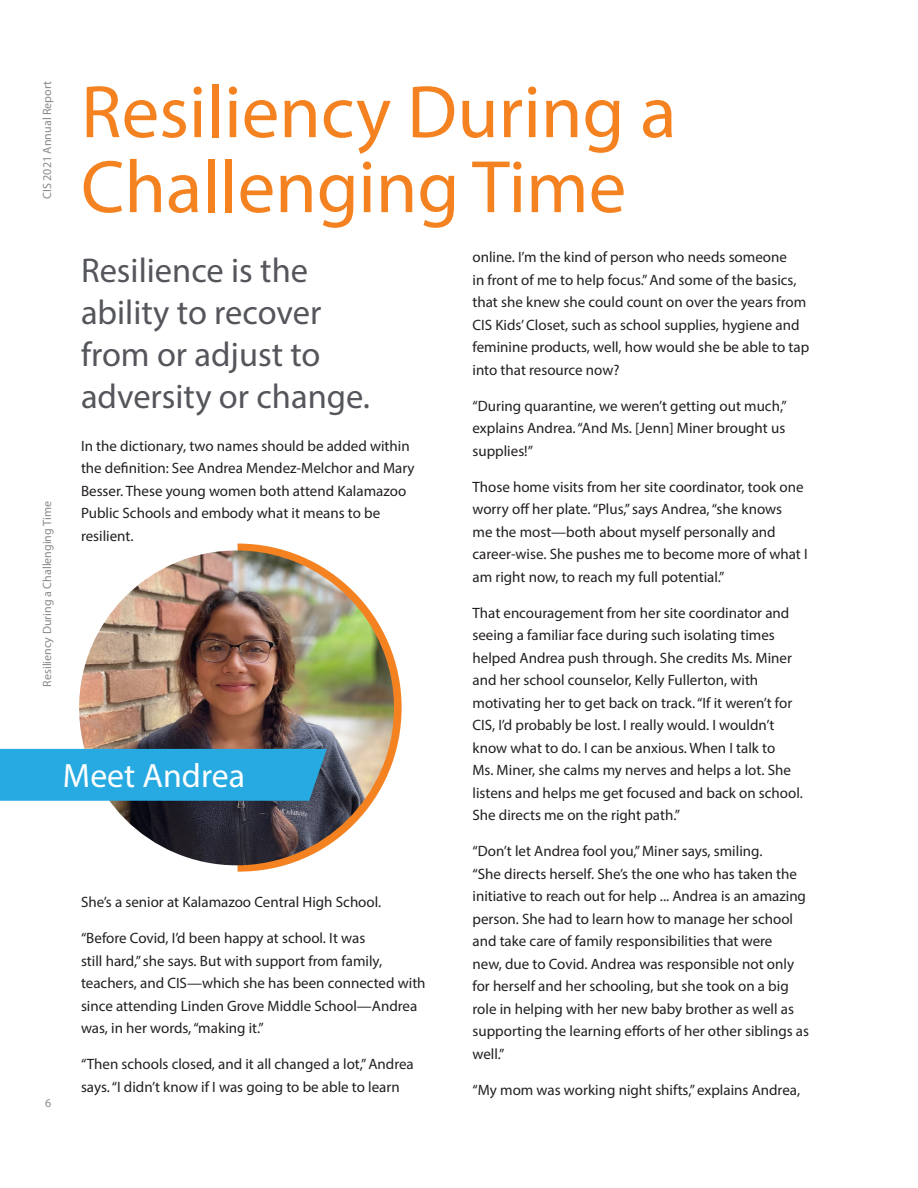
<style>
.page{position:relative;width:918px;height:1188px;background:#fff}
.page>*{position:absolute;margin:0;border:0;box-sizing:border-box;transform-origin:0 0}
.t1{font:75px/75px "Myriad Pro";color:#f58220}
.t2{font:34.5px/42px "Myriad Pro";color:#54565b}
.t3{font:33.75px "Myriad Pro";color:#fff}
.t4{font:15px/22.5px "Myriad Pro";color:#231f20}
.t5{font:12px "Myriad Pro";color:#888a8d}
</style>
<div class="page">
<svg style="left:238px;top:544px;width:164px;height:328px"></svg>
<img style="left:79px;top:550px;width:315px;height:315px;border-radius:157px">
<div style="left:0;top:749px;width:327px;height:52px;background:#27aae1"></div>
<p class="t5" style="left:40px;top:199px;width:119px;rotate:-90deg">CIS 2021 Annual Report</p>
<p class="t5" style="left:40px;top:687px;width:187px;rotate:-90deg">Resiliency During a Challenging Time</p>
<p class="t5" style="left:45px;top:1096px;width:8px">6</p>
<p class="t1" style="left:81px;top:73px;width:597px">Resiliency During a<br>Challenging Time</p>
<p class="t2" style="left:81px;top:249px;width:291px">Resilience is the ability to recover from or adjust to adversity or change.</p>
<p class="t4" style="left:81px;top:434px;width:335px">In the dictionary, two names should be added within the definition: See Andrea Mendez-Melchor and Mary Besser. These young women both attend Kalamazoo Public Schools and embody what it means to be resilient.</p>
<p class="t3" style="left:63px;top:755px;width:184px">Meet Andrea</p>
<p class="t4" style="left:81px;top:891px;width:302px">She’s a senior at Kalamazoo Central High School.</p>
<p class="t4" style="left:81px;top:927px;width:346px">“Before Covid, I’d been happy at school. It was<br>still hard,” she says. But with support from family, teachers, and CIS—which she has been connected with since attending Linden Grove Middle School—Andrea was, in her words, “making it.”</p>
<p class="t4" style="left:81px;top:1053px;width:334px">“Then schools closed, and it all changed a lot,” Andrea says. “I didn’t know if I was going to be able to learn</p>
<p class="t4" style="left:472px;top:246px;width:338px">online. I’m the kind of person who needs someone<br>in front of me to help focus.” And some of the basics, that she knew she could count on over the years from CIS Kids’ Closet, such as school supplies, hygiene and feminine products, well, how would she be able to tap into that resource now?</p>
<p class="t4" style="left:472px;top:394px;width:316px;text-align:justify">“During quarantine, we weren’t getting out much,” explains Andrea. “And Ms. [Jenn] Miner brought us supplies!”</p>
<p class="t4" style="left:472px;top:475px;width:337px">Those home visits from her site coordinator, took one worry off her plate. “Plus,” says Andrea, “she knows<br>me the most—both about myself personally and career-wise. She pushes me to become more of what I am right now, to reach my full potential.”</p>
<p class="t4" style="left:472px;top:601px;width:332px">That encouragement from her site coordinator and seeing a familiar face during such isolating times helped Andrea push through. She credits Ms. Miner and her school counselor, Kelly Fullerton, with motivating her to get back on track. “If it weren’t for CIS, I’d probably be lost. I really would. I wouldn’t know what to do. I can be anxious. When I talk to<br>Ms. Miner, she calms my nerves and helps a lot. She listens and helps me get focused and back on school.<br>She directs me on the right path.”</p>
<p class="t4" style="left:472px;top:840px;width:338px">“Don’t let Andrea fool you,” Miner says, smiling.<br>“She directs herself. She’s the one who has taken the initiative to reach out for help ... Andrea is an amazing person. She had to learn how to manage her school and take care of family responsibilities that were<br>new, due to Covid. Andrea was responsible not only for herself and her schooling, but she took on a big role in helping with her new baby brother as well as supporting the learning efforts of her other siblings as well.”</p>
<p class="t4" style="left:472px;top:1078px;width:329px">“My mom was working night shifts,” explains Andrea,</p>
</div>
